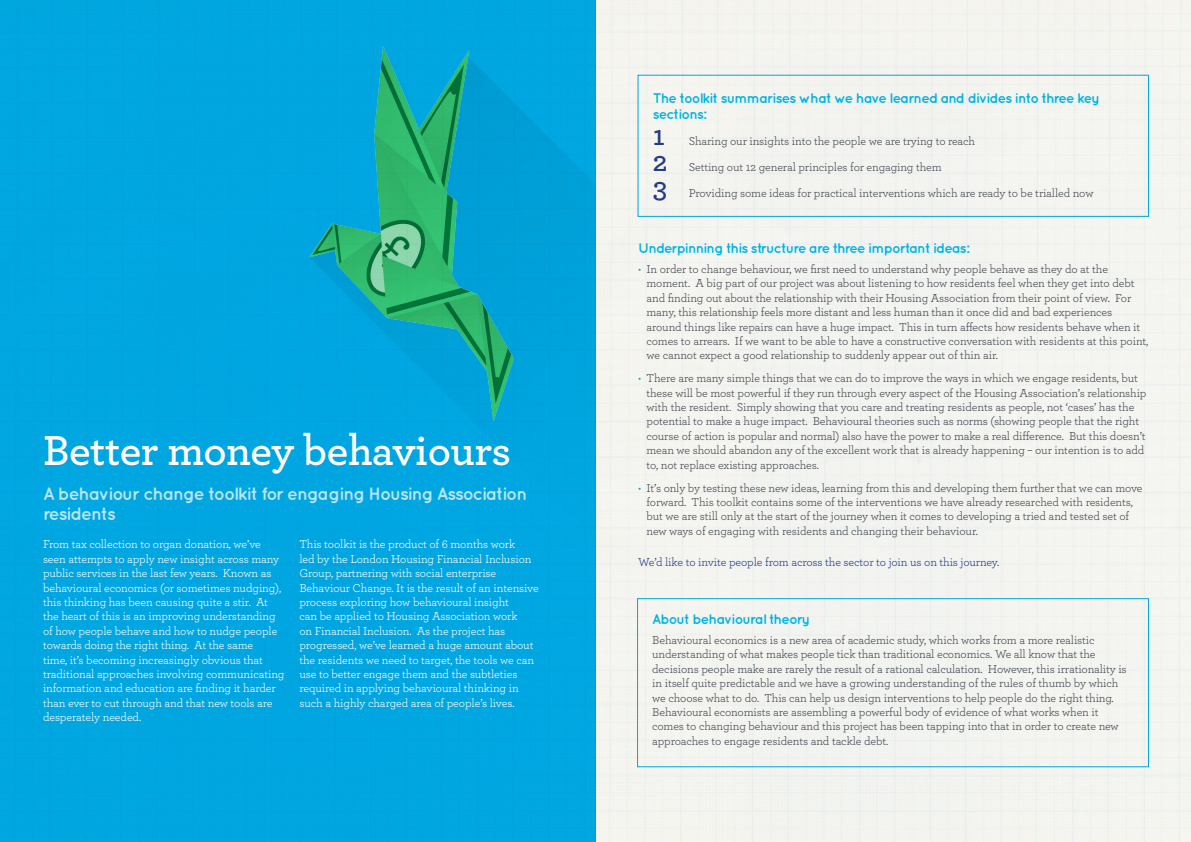
<style>
.page{position:relative;width:1191px;height:842px;background:#fff}
.page>*{position:absolute;margin:0;border:0;box-sizing:border-box;transform-origin:0 0}
.t1{font:600 44px "Archer";letter-spacing:-.01em;color:#fff}
.t2{font:600 29px "Archer";color:#253f8e}
.t3{font:700 18px/20px "Quicksand";letter-spacing:-.06em;color:#b9e5fa}
.t4{font:700 14px/16px "Quicksand";letter-spacing:-.06em;color:#01bdf2}
.t5{font:12px/14.4px "Archer";letter-spacing:-.01em;color:#464b54}
.t6{font:12px/14.4px "Archer";letter-spacing:-.01em;color:#fff}
.t7{font:12px "Archer";letter-spacing:-.01em;color:#253f8e}
.s1{color:#00aeef}
</style>
<div class="page">
<img style="left:0;top:0;width:1191px;height:842px">
<div style="left:637px;top:75px;width:512px;height:142px;border:1px solid #00aeef"></div>
<div style="left:637px;top:598px;width:512px;height:169px;border:1px solid #00aeef"></div>
<p class="t1" style="left:43px;top:418px;width:469px">Better money behaviours</p>
<p class="t3" style="left:43px;top:483px;width:486px">A behaviour change toolkit for engaging Housing Association residents</p>
<p class="t6" style="left:43px;top:537px;width:243px">From tax collection to organ donation, we’ve seen attempts to apply new insight across many public services in the last few years. Known as behavioural economics (or sometimes nudging), this thinking has been causing quite a stir. At the heart of this is an improving understanding of how people behave and how to nudge people towards doing the right thing. At the same<br>time, it’s becoming increasingly obvious that traditional approaches involving communicating information and education are finding it harder than ever to cut through and that new tools are desperately needed.</p>
<p class="t6" style="left:299px;top:537px;width:241px">This toolkit is the product of 6 months work<br>led by the London Housing Financial Inclusion Group, partnering with social enterprise Behaviour Change. It is the result of an intensive process exploring how behavioural insight<br>can be applied to Housing Association work<br>on Financial Inclusion. As the project has progressed, we’ve learned a huge amount about the residents we need to target, the tools we can use to better engage them and the subtleties required in applying behavioural thinking in such a highly charged area of people’s lives.</p>
<p class="t4" style="left:652px;top:90px;width:449px">The toolkit summarises what we have learned and divides into three key sections:</p>
<p class="t2" style="left:652px;top:114px;width:14px">1</p>
<p class="t5" style="left:688px;top:133px;width:288px">Sharing our insights into the people we are trying to reach</p>
<p class="t2" style="left:652px;top:140px;width:16px">2</p>
<p class="t5" style="left:688px;top:159px;width:254px">Setting out 12 general principles for engaging them</p>
<p class="t2" style="left:652px;top:166px;width:16px">3</p>
<p class="t5" style="left:688px;top:185px;width:406px">Providing some ideas for practical interventions which are ready to be trialled now</p>
<p class="t4" style="left:638px;top:240px;width:333px">Underpinning this structure are three important ideas:</p>
<p class="t5" style="left:646px;top:261px;width:503px;text-indent:-9px"><span class="s1">•</span> In order to change behaviour, we first need to understand why people behave as they do at the moment. A big part of our project was about listening to how residents feel when they get into debt and finding out about the relationship with their Housing Association from their point of view. For many, this relationship feels more distant and less human than it once did and bad experiences around things like repairs can have a huge impact. This in turn affects how residents behave when it comes to arrears. If we want to be able to have a constructive conversation with residents at this point, we cannot expect a good relationship to suddenly appear out of thin air.</p>
<p class="t5" style="left:646px;top:370px;width:501px;text-indent:-9px"><span class="s1">•</span> There are many simple things that we can do to improve the ways in which we engage residents, but these will be most powerful if they run through every aspect of the Housing Association’s relationship with the resident. Simply showing that you care and treating residents as people, not ‘cases’ has the potential to make a huge impact. Behavioural theories such as norms (showing people that the right course of action is popular and normal) also have the power to make a real difference. But this doesn’t mean we should abandon any of the excellent work that is already happening – our intention is to add to, not replace existing approaches.</p>
<p class="t5" style="left:646px;top:480px;width:497px;text-indent:-9px"><span class="s1">•</span> It’s only by testing these new ideas, learning from this and developing them further that we can move forward. This toolkit contains some of the interventions we have already researched with residents, but we are still only at the start of the journey when it comes to developing a tried and tested set of new ways of engaging with residents and changing their behaviour.</p>
<p class="t7" style="left:638px;top:554px;width:363px">We’d like to invite people from across the sector to join us on this journey.</p>
<p class="t4" style="left:652px;top:610px;width:159px">About behavioural theory</p>
<p class="t5" style="left:652px;top:632px;width:476px">Behavioural economics is a new area of academic study, which works from a more realistic understanding of what makes people tick than traditional economics. We all know that the decisions people make are rarely the result of a rational calculation. However, this irrationality is in itself quite predictable and we have a growing understanding of the rules of thumb by which we choose what to do. This can help us design interventions to help people do the right thing.<br>Behavioural economists are assembling a powerful body of evidence of what works when it comes to changing behaviour and this project has been tapping into that in order to create new approaches to engage residents and tackle debt.</p>
</div>
